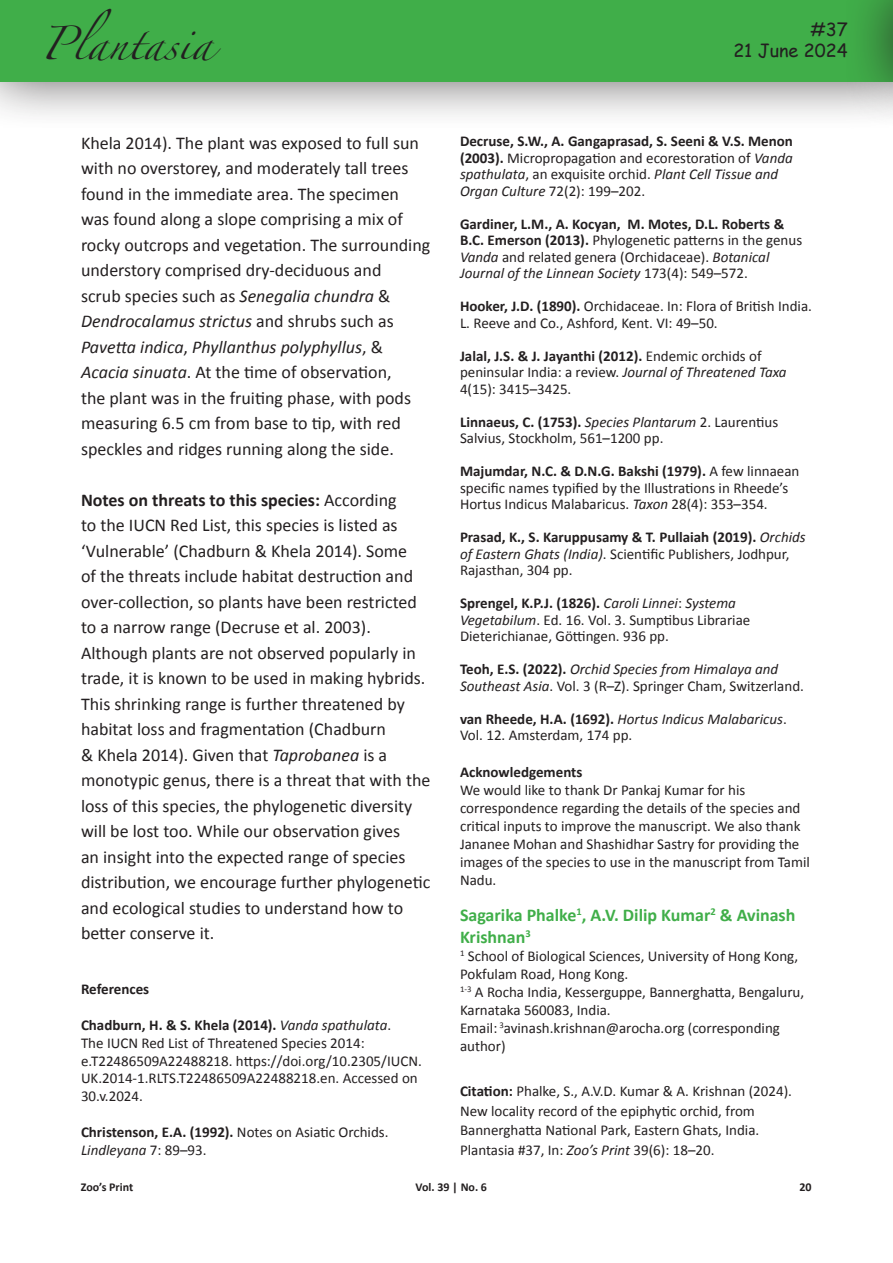
<style>
.page{position:relative;width:893px;height:1263px;background:#fff}
.page>*{position:absolute;margin:0;border:0;box-sizing:border-box;transform-origin:0 0}
.t1{font:30px "Zapfino";color:#231f20}
.t2{font:18px/25.5px "Calibri";color:#231f20}
.t3{font:700 18px/21.6px "Calibri";color:#40ae49}
.t4{font:18px/21.6px "Comic Sans MS";color:#231f20;text-align:right}
.zp_citation{font:15px/16.5px "Calibri";color:#231f20}
.t5{font:italic 15px/16.5px "Calibri";color:#231f20}
.t6{font:700 15px "Calibri";color:#231f20}
.t7{font:700 12px "Calibri";color:#231f20}
.s1{font-style:italic}
.s2{font-weight:700}
.s3{font-weight:700;font-style:normal}
.s4{font-style:normal}
</style>
<div class="page">
<div style="left:0;top:0;width:893px;height:132px;background:#231f20;opacity:.75"></div>
<div style="left:0;top:0;width:893px;height:81px;background:#40ae49"></div>
<div style="left:842px;top:0;width:51px;height:132px;background:#231f20;opacity:.75"></div>
<hr style="left:892px;top:0;width:1px;height:81px;background:#40ae49">
<h1 class="t1" style="left:40px;top:31px;width:174px">Plantasia</h1>
<p class="t4" style="left:733px;top:18px;width:116px">#37<br>21 June 2024</p>
<p class="t2" style="left:81px;top:129px;width:351px">Khela 2014). The plant was exposed to full sun with no overstorey, and moderately tall trees found in the immediate area. The specimen was found along a slope comprising a mix of rocky outcrops and vegetation. The surrounding understory comprised dry-deciduous and<br>scrub species such as <span class="s1">Senegalia chundra</span> &amp; <span class="s1">Dendrocalamus strictus</span> and shrubs such as <span class="s1">Pavetta indica</span>, <span class="s1">Phyllanthus polyphyllus</span>, &amp; <span class="s1">Acacia sinuata</span>. At the time of observation,<br>the plant was in the fruiting phase, with pods measuring 6.5 cm from base to tip, with red speckles and ridges running along the side.</p>
<p class="t2" style="left:81px;top:486px;width:351px"><span class="s2">Notes on threats to this species:</span> According<br>to the IUCN Red List, this species is listed as ‘Vulnerable’ (Chadburn &amp; Khela 2014). Some<br>of the threats include habitat destruction and over-collection, so plants have been restricted to a narrow range (Decruse et al. 2003).<br>Although plants are not observed popularly in trade, it is known to be used in making hybrids.<br>This shrinking range is further threatened by habitat loss and fragmentation (Chadburn<br>&amp; Khela 2014). Given that <span class="s1">Taprobanea</span> is a monotypic genus, there is a threat that with the loss of this species, the phylogenetic diversity will be lost too. While our observation gives<br>an insight into the expected range of species distribution, we encourage further phylogenetic and ecological studies to understand how to better conserve it.</p>
<p class="t6" style="left:81px;top:978px;width:70px">References</p>
<p class="zp_citation" style="left:81px;top:1015px;width:342px;line-height:17.9px"><span class="s2">Chadburn, H. &amp; S. Khela (2014).</span> <span class="s1">Vanda spathulata</span>.<br>The IUCN Red List of Threatened Species 2014: e.T22486509A22488218. https://doi.org/10.2305/IUCN.<br>UK.2014-1.RLTS.T22486509A22488218.en. Accessed on 30.v.2024.</p>
<p class="zp_citation" style="left:81px;top:1123px;width:309px;line-height:17.9px"><span class="s2">Christenson, E.A. (1992).</span> Notes on Asiatic Orchids.<br><span class="s1">Lindleyana</span> 7: 89–93.</p>
<p class="zp_citation" style="left:460px;top:133px;width:334px"><span class="s2">Decruse, S.W., A. Gangaprasad, S. Seeni &amp; V.S. Menon (2003).</span> Micropropagation and ecorestoration of <span class="s1">Vanda spathulata</span>, an exquisite orchid. <span class="s1">Plant Cell Tissue and Organ Culture</span> 72(2): 199–202.</p>
<p class="zp_citation" style="left:460px;top:215px;width:344px"><span class="s2">Gardiner, L.M., A. Kocyan, M. Motes, D.L. Roberts &amp; B.C. Emerson (2013).</span> Phylogenetic patterns in the genus <span class="s1">Vanda</span> and related genera (Orchidaceae). <span class="s1">Botanical Journal of the Linnean Society</span> 173(4): 549–572.</p>
<p class="zp_citation" style="left:460px;top:298px;width:353px"><span class="s2">Hooker, J.D. (1890).</span> Orchidaceae. In: Flora of British India.<br>L. Reeve and Co., Ashford, Kent. VI: 49–50.</p>
<p class="zp_citation" style="left:460px;top:347px;width:328px"><span class="s2">Jalal, J.S. &amp; J. Jayanthi (2012).</span> Endemic orchids of peninsular India: a review. <span class="s1">Journal of Threatened Taxa<br></span>4(15): 3415–3425.</p>
<p class="zp_citation" style="left:460px;top:413px;width:320px"><span class="s2">Linnaeus, C. (1753).</span> <span class="s1">Species Plantarum</span> 2. Laurentius<br>Salvius, Stockholm, 561–1200 pp.</p>
<p class="zp_citation" style="left:460px;top:463px;width:341px"><span class="s2">Majumdar, N.C. &amp; D.N.G. Bakshi (1979).</span> A few linnaean specific names typified by the Illustrations in Rheede’s<br>Hortus Indicus Malabaricus. <span class="s1">Taxon</span> 28(4): 353–354.</p>
<p class="zp_citation" style="left:460px;top:529px;width:347px"><span class="s2">Prasad, K., S. Karuppusamy &amp; T. Pullaiah (2019).</span> <span class="s1">Orchids of Eastern Ghats (India)</span>. Scientific Publishers, Jodhpur,<br>Rajasthan, 304 pp.</p>
<p class="zp_citation" style="left:460px;top:595px;width:292px"><span class="s2">Sprengel, K.P.J. (1826).</span> <span class="s1">Caroli Linnei</span>: <span class="s1">Systema<br>Vegetabilum</span>. Ed. 16. Vol. 3. Sumptibus Librariae<br>Dieterichianae, Göttingen. 936 pp.</p>
<p class="t5" style="left:460px;top:660px;width:345px"><span class="s3">Teoh, E.S. (2022).</span> Orchid Species from Himalaya and<br>Southeast Asia<span class="s4">. Vol. 3 (R–Z). Springer Cham, Switzerland.</span></p>
<p class="t5" style="left:460px;top:710px;width:328px"><span class="s3">van Rheede, H.A. (1692).</span> Hortus Indicus Malabaricus<span class="s4">.<br>Vol. 12. Amsterdam, 174 pp.</span></p>
<p class="t6" style="left:460px;top:762px;width:124px">Acknowledgements</p>
<p class="zp_citation" style="left:460px;top:781px;width:351px;line-height:18px">We would like to thank Dr Pankaj Kumar for his correspondence regarding the details of the species and critical inputs to improve the manuscript. We also thank Jananee Mohan and Shashidhar Sastry for providing the images of the species to use in the manuscript from Tamil Nadu.</p>
<p class="t3" style="left:460px;top:904px;width:337px">Sagarika Phalke<sup>1</sup>, A.V. Dilip Kumar<sup>2</sup> &amp; Avinash<br>Krishnan<sup>3</sup></p>
<p class="zp_citation" style="left:460px;top:946px;width:340px;line-height:18px"><sup>1</sup> School of Biological Sciences, University of Hong Kong,<br>Pokfulam Road, Hong Kong.</p>
<p class="zp_citation" style="left:460px;top:982px;width:346px;line-height:18px"><sup>1-3</sup> A Rocha India, Kesserguppe, Bannerghatta, Bengaluru,<br>Karnataka 560083, India.</p>
<p class="zp_citation" style="left:460px;top:1018px;width:321px;line-height:18px">Email: <sup>3</sup>avinash.krishnan@arocha.org (corresponding author)</p>
<p class="zp_citation" style="left:460px;top:1081px;width:334px;line-height:19.6px"><span class="s2">Citation:</span> Phalke, S., A.V.D. Kumar &amp; A. Krishnan (2024).<br>New locality record of the epiphytic orchid, from Bannerghatta National Park, Eastern Ghats, India.<br>Plantasia #37, In: <span class="s1">Zoo’s Print</span> 39(6): 18–20.</p>
<p class="t7" style="left:81px;top:1178px;width:54px">Zoo’s Print</p>
<p class="t7" style="left:416px;top:1178px;width:73px">Vol. 39 | No. 6</p>
<p class="t7" style="left:800px;top:1178px;width:14px">20</p>
</div>
